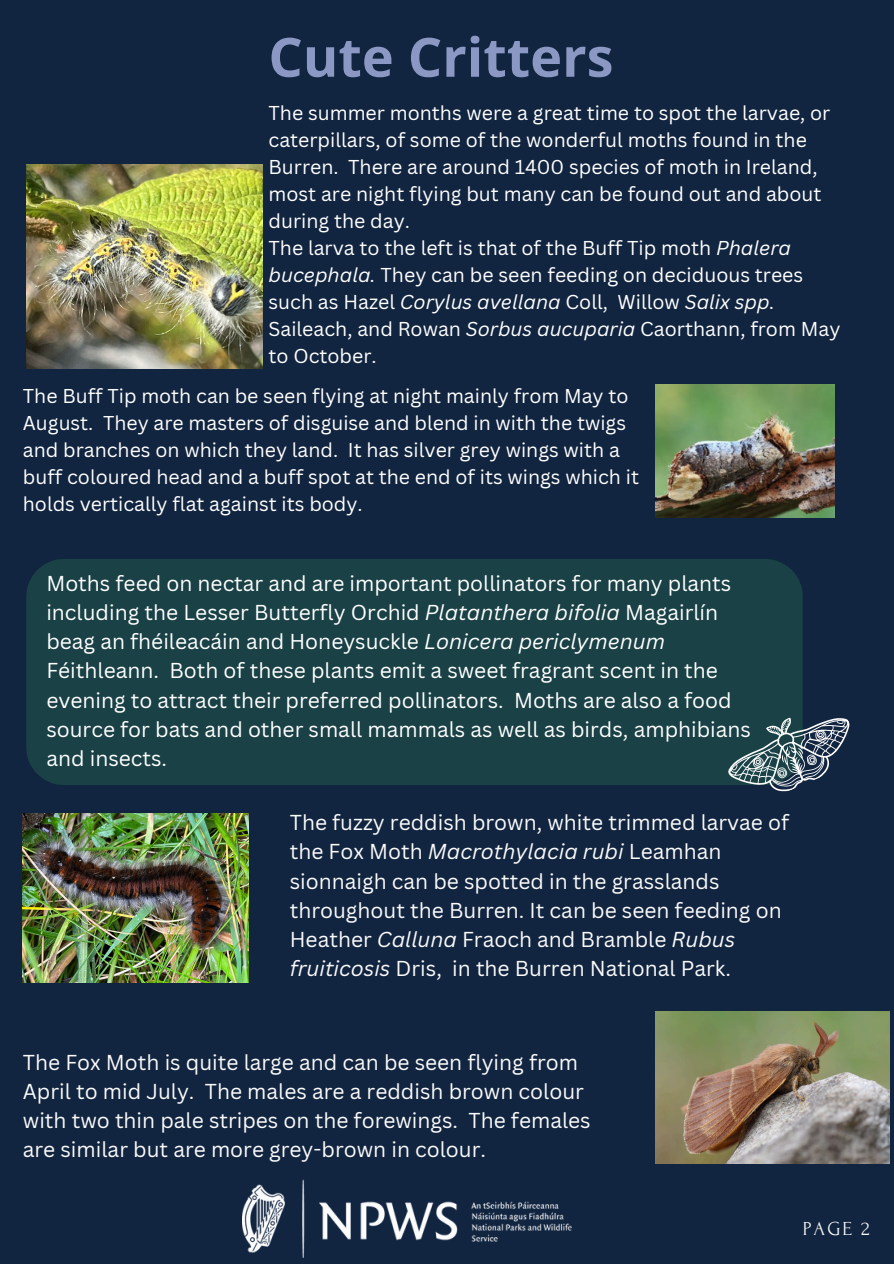
<style>
.page{position:relative;width:894px;height:1264px;background:#fff}
.page>*{position:absolute;margin:0;border:0;box-sizing:border-box;transform-origin:0 0}
.t1{font:700 54px "Open Sans";color:#8b98c3}
.t2{font:21px/29.2px "Canva Sans";color:#fafafa}
.t3{font:21px/29.2px "Canva Sans";color:#fff}
.t4{font:19.8px "Forum";color:#fafafa}
.t5{font:19.5px/27px "Canva Sans";color:#fff}
.s1{font-style:italic}
</style>
<div class="page">
<div style="left:0;top:0;width:893px;height:1263px;background:#122540"></div>
<div style="left:26px;top:559px;width:776px;height:225px;background:#194146"></div>
<img style="left:26px;top:165px;width:236px;height:203px">
<img style="left:655px;top:384px;width:179px;height:133px">
<svg style="left:717px;top:696px;width:133px;height:96px"></svg>
<img style="left:23px;top:813px;width:225px;height:169px">
<img style="left:655px;top:1011px;width:234px;height:151px">
<img style="left:243px;top:1179px;width:329px;height:78px">
<p class="t1" style="left:268px;top:19px;width:346px">Cute Critters</p>
<p class="t5" style="left:268px;top:99px;width:563px">The summer months were a great time to spot the larvae, or caterpillars, of some of the wonderful moths found in the Burren. There are around 1400 species of moth in Ireland, most are night flying but many can be found out and about during the day.</p>
<p class="t5" style="left:268px;top:234px;width:573px">The larva to the left is that of the Buff Tip moth <span class="s1">Phalera bucephala.</span> They can be seen feeding on deciduous trees such as Hazel <span class="s1">Corylus avellana</span> Coll, Willow <span class="s1">Salix spp.<br></span>Saileach, and Rowan <span class="s1">Sorbus aucuparia</span> Caorthann, from May to October.</p>
<p class="t5" style="left:23px;top:381px;width:617px">The Buff Tip moth can be seen flying at night mainly from May to August. They are masters of disguise and blend in with the twigs and branches on which they land. It has silver grey wings with a buff coloured head and a buff spot at the end of its wings which it holds vertically flat against its body.</p>
<p class="t3" style="left:46px;top:568px;width:706px">Moths feed on nectar and are important pollinators for many plants including the Lesser Butterfly Orchid <span class="s1">Platanthera bifolia</span> Magairlín beag an fhéileacáin and Honeysuckle <span class="s1">Lonicera periclymenum </span>Féithleann. Both of these plants emit a sweet fragrant scent in the evening to attract their preferred pollinators. Moths are also a food source for bats and other small mammals as well as birds, amphibians and insects.</p>
<p class="t2" style="left:290px;top:807px;width:501px">The fuzzy reddish brown, white trimmed larvae of the Fox Moth <span class="s1">Macrothylacia rubi</span> Leamhan sionnaigh can be spotted in the grasslands throughout the Burren. It can be seen feeding on Heather <span class="s1">Calluna</span> Fraoch and Bramble <span class="s1">Rubus fruiticosis</span> Dris, in the Burren National Park.</p>
<p class="t2" style="left:23px;top:1046px;width:569px">The Fox Moth is quite large and can be seen flying from April to mid July. The males are a reddish brown colour with two thin pale stripes on the forewings. The females are similar but are more grey-brown in colour.</p>
<p class="t4" style="left:802px;top:1217px;width:68px">PAGE 2</p>
</div>
